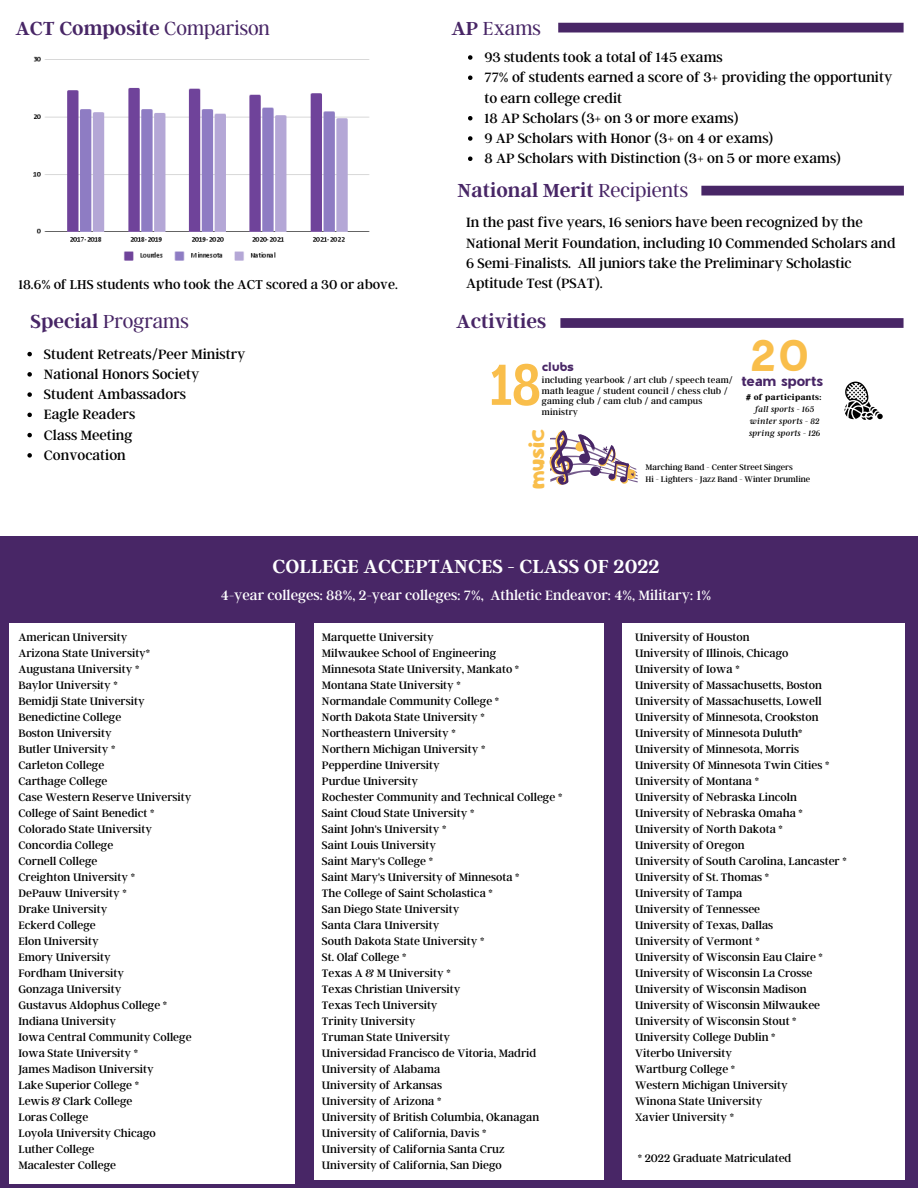
<style>
.page{position:relative;width:918px;height:1188px;background:#fff}
.page>*{position:absolute;margin:0;border:0;box-sizing:border-box;transform-origin:0 0}
.t1{font:500 56.55px "Agrandir Tight";color:#f9be4b}
.t2{font:700 43.65px "Charlevoix Pro";color:#f9be4b}
.t3{font:23.4px "Adigiana Toybox";color:#f9be4b}
.t4{font:600 21px "Argent CF";color:#482666}
.t5{font:600 21px "Argent CF";color:#fff}
.t6{font:300 21px "Argent CF";color:#482666}
.t7{font:15px/20.2px "Argent CF";color:#000}
.t8{font:15px "Argent CF";color:#fff}
.t9{font:700 14.4px "Pier Sans";letter-spacing:.005em;color:#482666}
.t10{font:14.25px "Argent CF";color:#000}
.t11{font:700 12.6px "Croogla 4 F";letter-spacing:.02em;color:#482666}
.t12{font:12px/16px "Argent CF";color:#000}
.t13{font:9.45px/10.5px "Argent CF";letter-spacing:.02em;color:#000}
.t14{font:8.85px/12.1px "Argent CF";color:#000}
.t15{font:italic 8.85px/11.9px "Argent CF";letter-spacing:.03em;color:#000;text-align:center}
.t16{font:700 8.85px "Argent CF";letter-spacing:.03em;color:#000}
.s1{font-weight:300}
.s2{font-weight:600}
</style>
<div class="page">
<div style="left:0;top:536px;width:918px;height:60px;background:#482666"></div>
<div style="left:0;top:595px;width:314px;height:593px;background:#482666"></div>
<div style="left:9px;top:623px;width:286px;height:560px;background:#fff"></div>
<div style="left:295px;top:594px;width:313px;height:594px;background:#482666"></div>
<div style="left:314px;top:623px;width:289px;height:557px;background:#fff"></div>
<div style="left:604px;top:595px;width:314px;height:593px;background:#482666"></div>
<div style="left:622px;top:623px;width:282px;height:557px;background:#fff"></div>
<svg style="left:468px;top:55px;width:4px;height:5px"></svg>
<svg style="left:468px;top:76px;width:4px;height:4px"></svg>
<svg style="left:468px;top:116px;width:4px;height:5px"></svg>
<svg style="left:468px;top:136px;width:4px;height:5px"></svg>
<svg style="left:468px;top:157px;width:4px;height:4px"></svg>
<div style="left:701px;top:186px;width:203px;height:9px;background:#482666"></div>
<div style="left:558px;top:23px;width:346px;height:9px;background:#482666"></div>
<svg style="left:844px;top:382px;width:39px;height:38px"></svg>
<svg style="left:549px;top:430px;width:89px;height:55px"></svg>
<svg style="left:560px;top:318px;width:344px;height:10px;background:#4c2b69"></svg>
<img style="left:33px;top:56px;width:337px;height:205px">
<svg style="left:27px;top:352px;width:5px;height:4px"></svg>
<svg style="left:27px;top:372px;width:5px;height:5px"></svg>
<svg style="left:27px;top:392px;width:5px;height:5px"></svg>
<svg style="left:27px;top:413px;width:5px;height:4px"></svg>
<svg style="left:27px;top:433px;width:5px;height:4px"></svg>
<svg style="left:27px;top:453px;width:5px;height:5px"></svg>
<h3 class="t4" style="left:15px;top:15px;width:256px">ACT Composite <span class="s1">Comparison</span></h3>
<p class="t10" style="left:18px;top:276px;width:381px">18.6% of LHS students who took the ACT scored a 30 or above.</p>
<h3 class="t6" style="left:31px;top:307px;width:160px"><span class="s2">Special</span> Programs</h3>
<p class="t7" style="left:44px;top:343px;width:203px">Student Retreats/Peer Ministry<br>National Honors Society<br>Student Ambassadors<br>Eagle Readers<br>Class Meeting<br>Convocation</p>
<h3 class="t6" style="left:452px;top:15px;width:91px"><span class="s2">AP</span> Exams</h3>
<p class="t7" style="left:484px;top:46px;width:409px">93 students took a total of 145 exams<br>77% of students earned a score of 3+ providing the opportunity to earn college credit<br>18 AP Scholars (3+ on 3 or more exams)<br>9 AP Scholars with Honor (3+ on 4 or exams)<br>8 AP Scholars with Distinction (3+ on 5 or more exams)</p>
<h3 class="t4" style="left:458px;top:177px;width:232px">National Merit <span class="s1">Recipients</span></h3>
<p class="t7" style="left:466px;top:212px;width:431px">In the past five years, 16 seniors have been recognized by the National Merit Foundation, including 10 Commended Scholars and 6 Semi-Finalists. All juniors take the Preliminary Scholastic Aptitude Test (PSAT).</p>
<h3 class="t4" style="left:456px;top:307px;width:91px">Activities</h3>
<h2 class="t2" style="left:749px;top:327px;width:63px">20</h2>
<p class="t16" style="left:746px;top:392px;width:77px"># of participants:</p>
<p class="t15" style="left:749px;top:403px;width:73px">fall sports - 165 winter sports - 82 spring sports - 126</p>
<p class="t11" style="left:542px;top:361px;width:33px">clubs</p>
<h1 class="t1" style="left:490px;top:362px;width:52px">18</h1>
<p class="t9" style="left:741px;top:371px;width:83px">team sports</p>
<p class="t13" style="left:542px;top:375px;width:193px">including yearbook / art club / speech team/ math league / student council / chess club / gaming club / cam club / and campus</p>
<p class="t13" style="left:542px;top:406px;width:38px">ministry</p>
<h3 class="t3" style="left:520px;top:489px;width:62px;rotate:-90deg">music</h3>
<p class="t14" style="left:646px;top:461px;width:166px">Marching Band - Center Street Singers<br>Hi - Lighters - Jazz Band - Winter Drumline</p>
<h3 class="t5" style="left:272px;top:553px;width:389px">COLLEGE ACCEPTANCES - CLASS OF 2022</h3>
<p class="t12" style="left:18px;top:628px;width:175px">American University<br>Arizona State University*<br>Augustana University *<br>Baylor University *<br>Bemidji State University<br>Benedictine College<br>Boston University<br>Butler University *<br>Carleton College<br>Carthage College<br>Case Western Reserve University<br>College of Saint Benedict *<br>Colorado State University<br>Concordia College<br>Cornell College<br>Creighton University *<br>DePauw University *<br>Drake University<br>Eckerd College<br>Elon University<br>Emory University<br>Fordham University<br>Gonzaga University<br>Gustavus Aldophus College *<br>Indiana University<br>Iowa Central Community College<br>Iowa State University *<br>James Madison University<br>Lake Superior College *<br>Lewis &amp; Clark College<br>Loras College<br>Loyola University Chicago<br>Luther College<br>Macalester College</p>
<p class="t8" style="left:221px;top:585px;width:492px">4-year colleges: 88%, 2-year colleges: 7%, Athletic Endeavor: 4%, Military: 1%</p>
<p class="t12" style="left:322px;top:628px;width:242px">Marquette University<br>Milwaukee School of Engineering<br>Minnesota State University, Mankato *<br>Montana State University *<br>Normandale Community College *<br>North Dakota State University *<br>Northeastern University *<br>Northern Michigan University *<br>Pepperdine University<br>Purdue University<br>Rochester Community and Technical College *<br>Saint Cloud State University *<br>Saint John's University *<br>Saint Louis University<br>Saint Mary's College *<br>Saint Mary's University of Minnesota *<br>The College of Saint Scholastica *<br>San Diego State University<br>Santa Clara University<br>South Dakota State University *<br>St. Olaf College *<br>Texas A &amp; M University *<br>Texas Christian University<br>Texas Tech University<br>Trinity University<br>Truman State University<br>Universidad Francisco de Vitoria, Madrid<br>University of Alabama<br>University of Arkansas<br>University of Arizona *<br>University of British Columbia, Okanagan<br>University of California, Davis *<br>University of California Santa Cruz<br>University of California, San Diego</p>
<p class="t12" style="left:635px;top:628px;width:213px">University of Houston<br>University of Illinois, Chicago<br>University of Iowa *<br>University of Massachusetts, Boston<br>University of Massachusetts, Lowell<br>University of Minnesota, Crookston<br>University of Minnesota Duluth*<br>University of Minnesota, Morris<br>University Of Minnesota Twin Cities *<br>University of Montana *<br>University of Nebraska Lincoln<br>University of Nebraska Omaha *<br>University of North Dakota *<br>University of Oregon<br>University of South Carolina, Lancaster *<br>University of St. Thomas *<br>University of Tampa<br>University of Tennessee<br>University of Texas, Dallas<br>University of Vermont *<br>University of Wisconsin Eau Claire *<br>University of Wisconsin La Crosse<br>University of Wisconsin Madison<br>University of Wisconsin Milwaukee<br>University of Wisconsin Stout *<br>University College Dublin *<br>Viterbo University<br>Wartburg College *<br>Western Michigan University<br>Winona State University<br>Xavier University *</p>
<p class="t12" style="left:638px;top:1149px;width:155px">* 2022 Graduate Matriculated</p>
</div>
